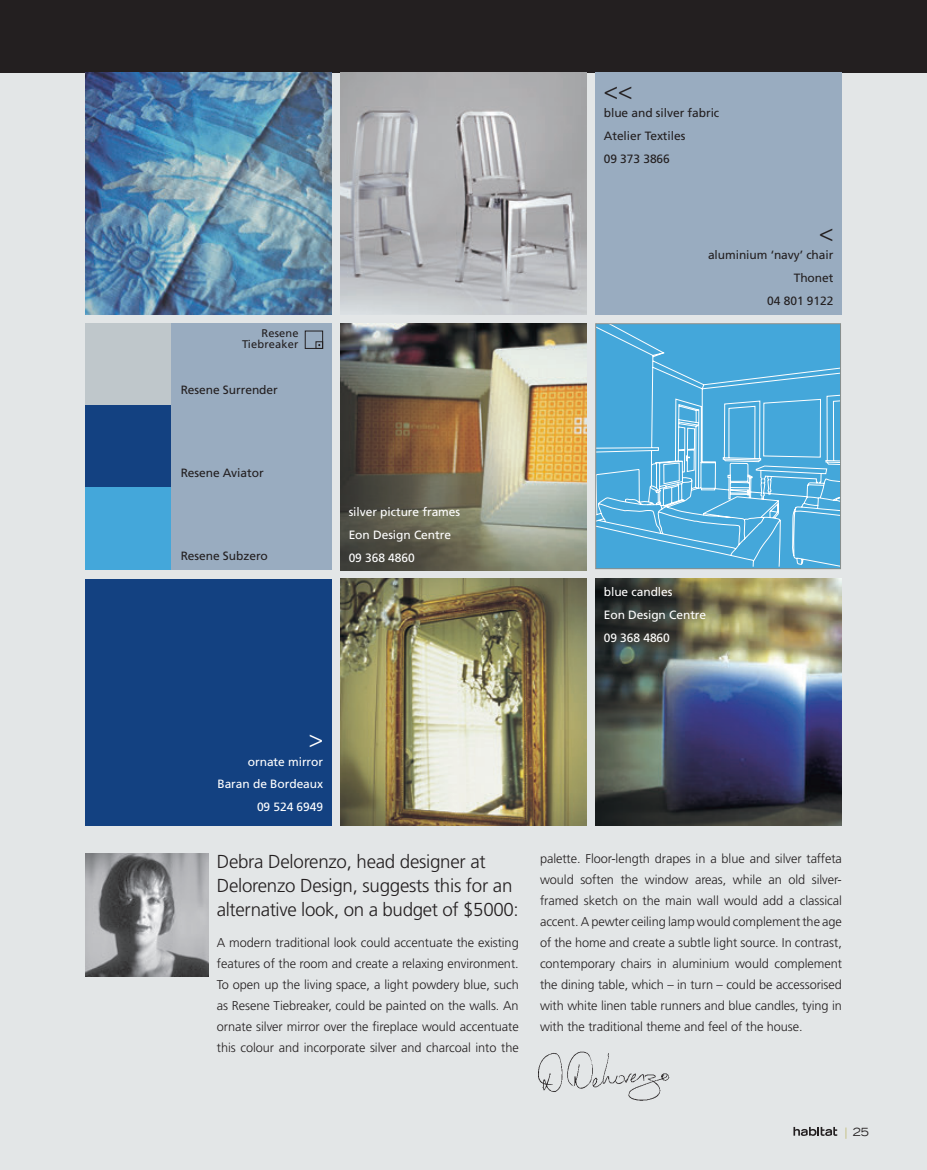
<style>
.page{position:relative;width:927px;height:1170px;background:#fff}
.page>*{position:absolute;margin:0;border:0;box-sizing:border-box;transform-origin:0 0}
.t1{font:300 24px "Frutiger";color:#231f20}
.t2{font:300 24px "Frutiger";color:#fff}
.t3{font:300 18.75px/24px "Frutiger";letter-spacing:-.015em;color:#231f20}
.t4{font:300 12.75px/21px "Frutiger";letter-spacing:-.005em;color:#231f20;text-align:justify}
.t5{font:12px/22.8px "Frutiger";letter-spacing:-.005em;color:#231f20}
.t6{font:12px/22.8px "Frutiger";letter-spacing:-.005em;color:#fff}
.t7{font:expanded 11.25px "Trade Gothic LH";color:#231f20}
.t8{font:11.1px/11.1px "Frutiger";letter-spacing:.015em;color:#231f20;text-align:right}
.s1{color:#bcb66a}
</style>
<div class="page">
<div style="left:0;top:0;width:927px;height:1169px;background:#e3e6e7"></div>
<div style="left:0;top:0;width:927px;height:72px;background:#231f20"></div>
<img style="left:340px;top:323px;width:247px;height:247px">
<img style="left:595px;top:578px;width:247px;height:247px">
<svg style="left:597px;top:325px;width:242px;height:242px;background:#54aedd"></svg>
<div style="left:595px;top:323px;width:246px;height:246px;border:1px solid #898e8b"></div>
<img style="left:85px;top:72px;width:247px;height:243px">
<div style="left:595px;top:72px;width:247px;height:243px;background:#99acc0"></div>
<div style="left:85px;top:578px;width:247px;height:247px;background:#134181"></div>
<img style="left:340px;top:578px;width:247px;height:247px">
<img style="left:85px;top:853px;width:123px;height:123px">
<img style="left:340px;top:72px;width:247px;height:243px">
<div style="left:85px;top:323px;width:247px;height:247px;background:#99acc0"></div>
<div style="left:305px;top:331px;width:18px;height:17px;border:1px solid #231f20"></div>
<div style="left:316px;top:341px;width:7px;height:7px;border:1px solid #231f20"></div>
<div style="left:85px;top:323px;width:86px;height:82px;background:#bfc7cb"></div>
<div style="left:85px;top:405px;width:86px;height:83px;background:#134181"></div>
<div style="left:85px;top:488px;width:86px;height:82px;background:#44a7da"></div>
<img style="left:538px;top:1051px;width:132px;height:50px">
<svg style="left:793px;top:1126px;width:44px;height:9px"></svg>
<p class="t8" style="left:242px;top:328px;width:58px">Resene<br>Tiebreaker</p>
<p class="t5" style="left:181px;top:378px;width:99px">Resene Surrender</p>
<p class="t5" style="left:181px;top:461px;width:84px">Resene Aviator</p>
<p class="t5" style="left:181px;top:545px;width:89px">Resene Subzero</p>
<p class="t6" style="left:349px;top:500px;width:113px">silver picture frames<br>Eon Design Centre<br>09 368 4860</p>
<h1 class="t1" style="left:604px;top:77px;width:30px">&lt;&lt;</h1>
<p class="t5" style="left:604px;top:102px;width:117px">blue and silver fabric<br>Atelier Textiles<br>09 373 3866</p>
<h1 class="t1" style="left:819px;top:219px;width:16px">&lt;</h1>
<p class="t5" style="left:708px;top:244px;width:127px;text-align:right">aluminium ‘navy’ chair<br>Thonet<br>04 801 9122</p>
<p class="t6" style="left:604px;top:580px;width:104px">blue candles<br>Eon Design Centre<br>09 368 4860</p>
<h1 class="t2" style="left:309px;top:725px;width:16px">&gt;</h1>
<p class="t6" style="left:217px;top:750px;width:107px;text-align:right">ornate mirror<br>Baran de Bordeaux<br>09 524 6949</p>
<h2 class="t3" style="left:217px;top:849px;width:303px">Debra Delorenzo, head designer at<br>Delorenzo Design, suggests this for an alternative look, on a budget of $5000:</h2>
<p class="t4" style="left:217px;top:932px;width:303px">A modern traditional look could accentuate the existing features of the room and create a relaxing environment.<br>To open up the living space, a light powdery blue, such as Resene Tiebreaker, could be painted on the walls. An ornate silver mirror over the fireplace would accentuate this colour and incorporate silver and charcoal into the</p>
<p class="t4" style="left:540px;top:848px;width:303px">palette. Floor-length drapes in a blue and silver taffeta would soften the window areas, while an old silver&shy;framed sketch on the main wall would add a classical accent. A pewter ceiling lamp would complement the age of the home and create a subtle light source. In contrast, contemporary chairs in aluminium would complement the dining table, which – in turn – could be accessorised with white linen table runners and blue candles, tying in with the traditional theme and feel of the house.</p>
<p class="t7" style="left:845px;top:1124px;width:26px"><span class="s1">|</span> 25</p>
</div>
